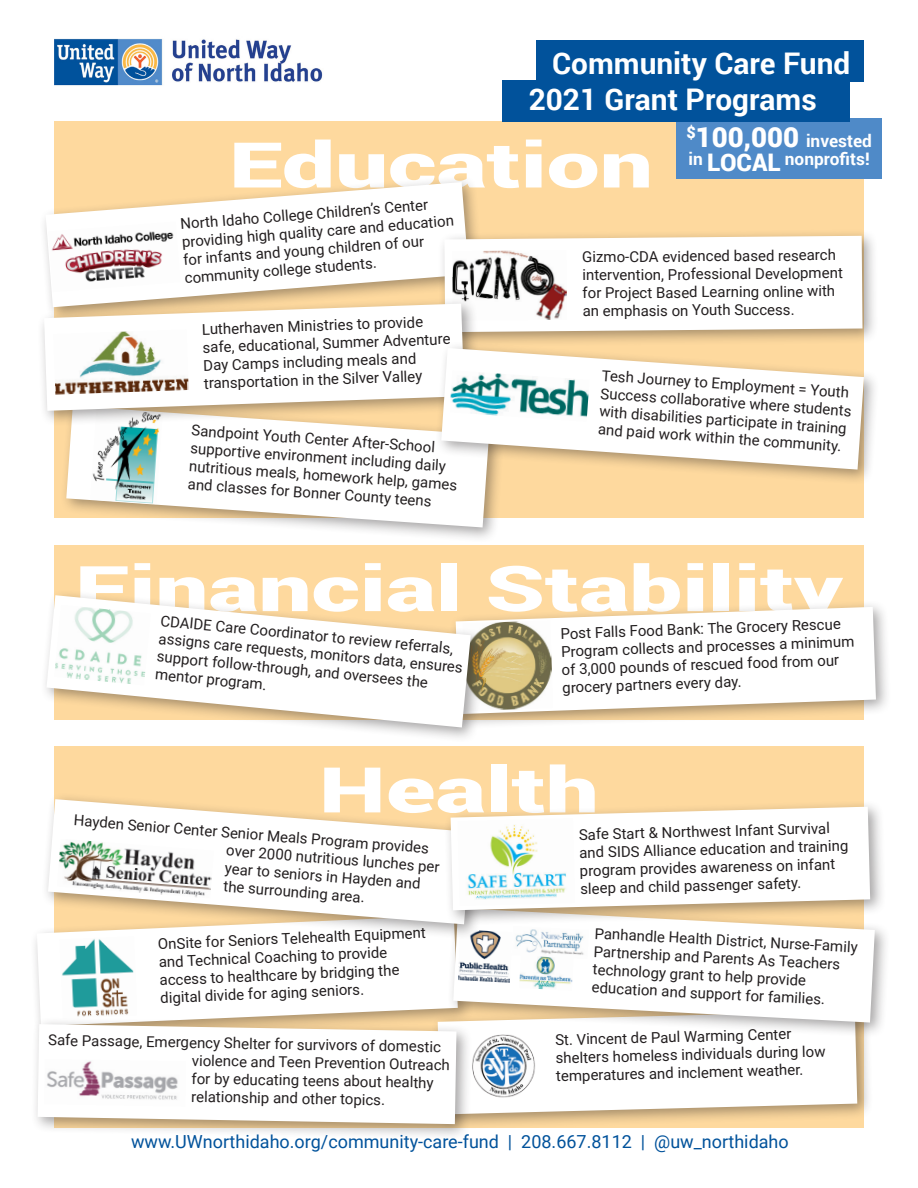
<style>
.page{position:relative;width:918px;height:1188px;background:#fff}
.page>*{position:absolute;margin:0;border:0;box-sizing:border-box;transform-origin:0 0}
.t1{font:900 63px "Roboto";color:#fff;scale:1.5 1}
.t2{font:700 29.85px "Roboto";color:#fff}
.t3{font:18px "Roboto";color:#01529b}
.t4{font:700 17.25px "Roboto";color:#fff}
.t5{font:15px/18px "Roboto";color:#231f20}
.s1{font-weight:900;font-size:27.6px}
.s2{font-weight:900;font-size:24.15px}
</style>
<div class="page">
<div style="left:54px;top:746px;width:810px;height:382px;background:#fed99e"></div>
<div style="left:37px;top:940px;width:409px;height:71px;background:#fff"></div>
<img style="left:59px;top:940px;width:78px;height:71px">
<div style="left:431px;top:1004px;width:442px;height:126px;background:#231f20;opacity:.41"></div>
<div style="left:446px;top:901px;width:445px;height:137px;background:#231f20;opacity:.41"></div>
<div style="left:453px;top:926px;width:422px;height:97px;background:#fff"></div>
<img style="left:512px;top:926px;width:77px;height:33px">
<img style="left:519px;top:956px;width:54px;height:35px">
<img style="left:458px;top:930px;width:54px;height:53px">
<div style="left:31px;top:1017px;width:441px;height:123px;background:#231f20;opacity:.41"></div>
<svg style="left:38px;top:1011px;width:819px;height:113px;background:#f3efe8"></svg>
<img style="left:44px;top:1059px;width:142px;height:48px">
<div style="left:54px;top:122px;width:810px;height:396px;background:#fed99e"></div>
<div style="left:54px;top:545px;width:810px;height:175px;background:#fed99e"></div>
<div style="left:449px;top:600px;width:443px;height:130px;background:#231f20;opacity:.41"></div>
<svg style="left:487px;top:607px;width:389px;height:107px;background:#faf5ed"></svg>
<img style="left:487px;top:620px;width:66px;height:91px">
<div style="left:60px;top:399px;width:445px;height:144px;background:#231f20;opacity:.41"></div>
<svg style="left:66px;top:427px;width:423px;height:100px;background:#f9f6f1"></svg>
<img style="left:90px;top:427px;width:73px;height:77px">
<div style="left:39px;top:176px;width:446px;height:147px;background:#231f20;opacity:.41"></div>
<svg style="left:46px;top:182px;width:423px;height:115px;fill:#fff"></svg>
<div style="left:437px;top:229px;width:442px;height:119px;background:#231f20;opacity:.41"></div>
<div style="left:444px;top:236px;width:419px;height:96px;background:#fff"></div>
<img style="left:452px;top:250px;width:115px;height:71px">
<div style="left:42px;top:793px;width:445px;height:147px;background:#231f20;opacity:.41"></div>
<svg style="left:48px;top:799px;width:423px;height:125px;fill:#fff"></svg>
<img style="left:57px;top:839px;width:157px;height:59px">
<div style="left:37px;top:297px;width:443px;height:130px;background:#231f20;opacity:.41"></div>
<svg style="left:44px;top:304px;width:420px;height:107px;background:#f8f4ec"></svg>
<img style="left:53px;top:329px;width:136px;height:66px">
<div style="left:435px;top:341px;width:445px;height:144px;background:#231f20;opacity:.41"></div>
<svg style="left:441px;top:348px;width:423px;height:122px;fill:#fff"></svg>
<img style="left:450px;top:370px;width:140px;height:52px">
<div style="left:40px;top:589px;width:447px;height:154px;background:#231f20;opacity:.41"></div>
<svg style="left:47px;top:595px;width:424px;height:133px;fill:#fff"></svg>
<img style="left:54px;top:605px;width:97px;height:80px">
<div style="left:444px;top:800px;width:442px;height:126px;background:#231f20;opacity:.41"></div>
<svg style="left:451px;top:807px;width:419px;height:103px;background:#faf6ef"></svg>
<img style="left:457px;top:818px;width:118px;height:88px">
<img style="left:54px;top:38px;width:269px;height:48px">
<img style="left:48px;top:222px;width:132px;height:70px">
<div style="left:676px;top:118px;width:206px;height:61px;background:#4f8ac8"></div>
<div style="left:536px;top:40px;width:328px;height:42px;background:#01529b"></div>
<div style="left:502px;top:80px;width:348px;height:41px;background:#01529b"></div>
<p class="t2" style="left:552px;top:42px;width:300px">Community Care Fund</p>
<p class="t2" style="left:529px;top:78px;width:290px">2021 Grant Programs</p>
<p class="t1" style="left:229px;top:121px;width:284px">Education</p>
<p class="t4" style="left:686px;top:129px;width:187px"><sup>$</sup><span class="s1">100,000</span> invested</p>
<p class="t4" style="left:689px;top:147px;width:183px">in <span class="s2">LOCAL</span> nonprofits!</p>
<p class="t5" style="left:179px;top:216px;width:275px;rotate:-5deg">North Idaho College Children’s Center providing high quality care and education for infants and young children of our community college students.</p>
<p class="t5" style="left:202px;top:320px;width:249px;rotate:-2deg">Lutherhaven Ministries to provide safe, educational, Summer Adventure Day Camps including meals and transportation in the Silver Valley</p>
<p class="t5" style="left:192px;top:421px;width:270px;rotate:4deg">Sandpoint Youth Center After-School supportive environment including daily nutritious meals, homework help, games and classes for Bonner County teens</p>
<p class="t5" style="left:582px;top:249px;width:262px;rotate:-1deg">Gizmo-CDA evidenced based research intervention, Professional Development for Project Based Learning online with an emphasis on Youth Success.</p>
<p class="t5" style="left:603px;top:366px;width:253px;rotate:4deg">Tesh Journey to Employment = Youth Success collaborative where students with disabilities participate in training and paid work within the community.</p>
<p class="t1" style="left:75px;top:544px;width:513px">Financial Stability</p>
<p class="t5" style="left:162px;top:609px;width:307px;rotate:6deg">CDAIDE Care Coordinator to review referrals, assigns care requests, monitors data, ensures support follow-through, and oversees the mentor program.</p>
<p class="t5" style="left:560px;top:624px;width:295px;rotate:-2deg">Post Falls Food Bank: The Grocery Rescue Program collects and processes a minimum of 3,000 pounds of rescued food from our grocery partners every day.</p>
<p class="t1" style="left:319px;top:746px;width:188px">Health</p>
<p class="t5" style="left:229px;top:823px;width:215px;text-indent:-155px;rotate:5deg">Hayden Senior Center Senior Meals Program provides over 2000 nutritious lunches per year to seniors in Hayden and the surrounding area.</p>
<p class="t5" style="left:578px;top:826px;width:271px;rotate:-2deg">Safe Start &amp; Northwest Infant Survival and SIDS Alliance education and training program provides awareness on infant sleep and child passenger safety.</p>
<p class="t5" style="left:157px;top:936px;width:270px;rotate:-3deg">OnSite for Seniors Telehealth Equipment and Technical Coaching to provide access to healthcare by bridging the digital divide for aging seniors.</p>
<p class="t5" style="left:192px;top:1033px;width:260px;text-indent:-144px;rotate:1deg">Safe Passage, Emergency Shelter for survivors of domestic violence and Teen Prevention Outreach for by educating teens about healthy relationship and other topics.</p>
<p class="t5" style="left:595px;top:924px;width:265px;rotate:3deg">Panhandle Health District, Nurse-Family Partnership and Parents As Teachers technology grant to help provide education and support for families.</p>
<p class="t5" style="left:555px;top:1031px;width:272px;rotate:-2deg">St. Vincent de Paul Warming Center shelters homeless individuals during low temperatures and inclement weather.</p>
<p class="t3" style="left:131px;top:1128px;width:659px">www.UWnorthidaho.org/community-care-fund | 208.667.8112 | @uw_northidaho</p>
</div>
